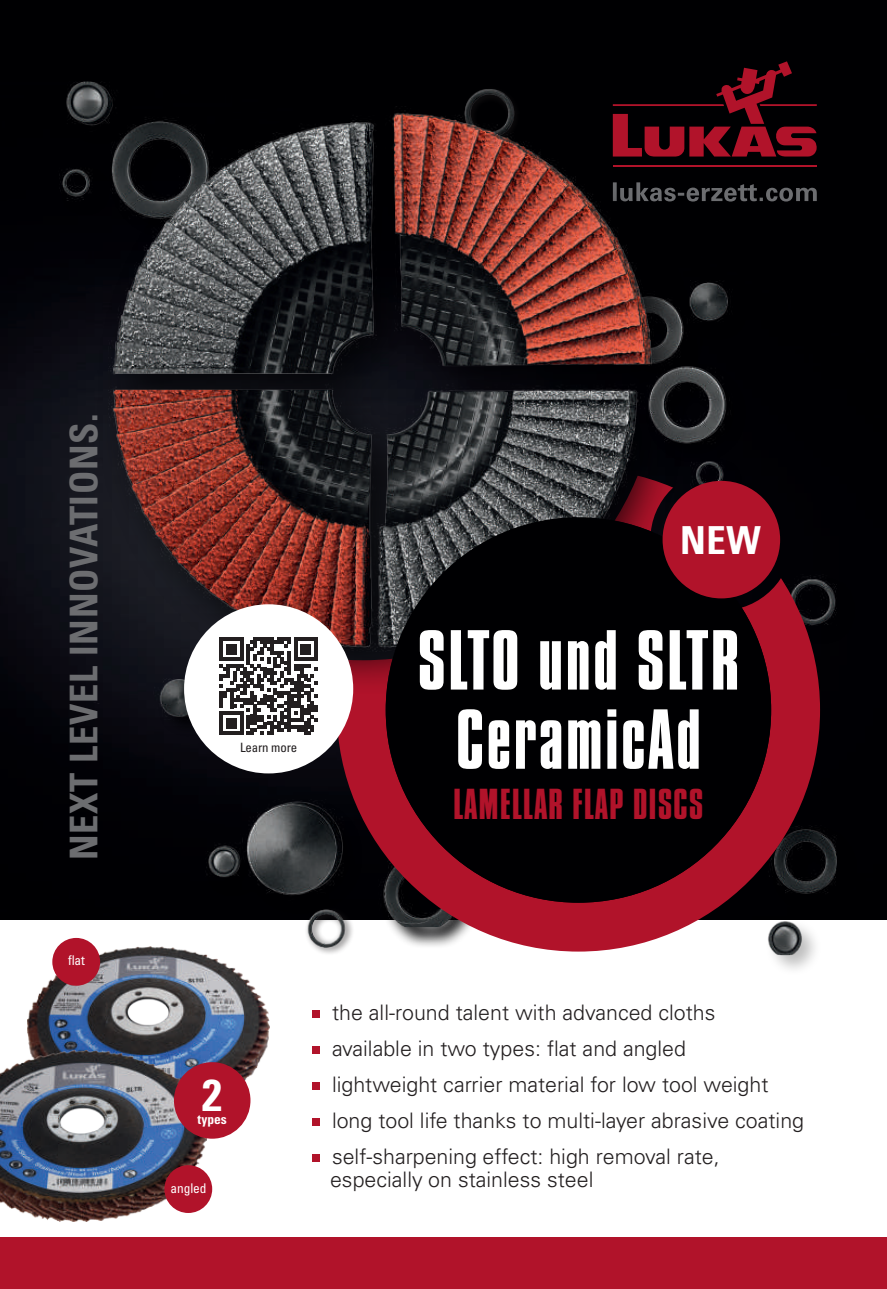
<style>
.page{position:relative;width:887px;height:1289px;background:#fff}
.page>*{position:absolute;margin:0;border:0;box-sizing:border-box;transform-origin:0 0}
.t1{font:89.1px/79.2px "Compacta Std";letter-spacing:.02em;color:#fff;text-align:center}
.t2{font:45.45px "Compacta Std";letter-spacing:.02em;color:#b1132a}
.t3{font:700 condensed 44.55px "Univers LT Pro";color:#fff}
.t4{font:700 condensed 38.48px "Univers LT Std";color:#fff}
.t5{font:700 condensed 38.25px "Univers LT Std";letter-spacing:.02em;color:#6c6d70}
.t6{font:300 21.38px/36px "Univers LT Pro 45";color:#231f20}
.t7{font:700 condensed 13.5px "Univers LT Pro";color:#fff}
.t8{font:condensed 13.28px "Univers LT Std";letter-spacing:-.01em;color:#fff}
.t9{font:condensed 12.83px "Univers LT Pro";letter-spacing:-.01em;color:#231f20}
</style>
<div class="page">
<img style="left:0;top:0;width:887px;height:920px">
<img style="left:446px;top:75px;width:69px;height:3px">
<svg style="left:612px;top:61px;width:204px;height:17px;background:#110105"></svg>
<div style="left:60px;top:78px;width:797px;height:870px;background:#000002"></div>
<img style="left:59px;top:81px;width:777px;height:846px">
<div style="left:396px;top:917px;width:425px;height:59px;background:#fff"></div>
<div style="left:59px;top:920px;width:768px;height:35px;background:#fff"></div>
<svg style="left:337px;top:468px;width:483px;height:483px;fill:#b1132a"></svg>
<div style="left:95px;top:95px;width:606px;height:601px;background:#000002;opacity:.77"></div>
<img style="left:108px;top:107px;width:545px;height:544px">
<div style="left:0;top:1237px;width:887px;height:51px;background:#b1132a"></div>
<div style="left:385px;top:517px;width:386px;height:385px;background:#000002;border-radius:50%"></div>
<div style="left:667px;top:485px;width:108px;height:109px;background:#b1132a;border-radius:50%"></div>
<div style="left:662px;top:481px;width:118px;height:117px;border:9px solid #b1132a;border-radius:50%"></div>
<div style="left:313px;top:1010px;width:7px;height:7px;background:#b1132a"></div>
<div style="left:313px;top:1046px;width:7px;height:7px;background:#b1132a"></div>
<div style="left:313px;top:1082px;width:7px;height:7px;background:#b1132a"></div>
<div style="left:313px;top:1118px;width:7px;height:7px;background:#b1132a"></div>
<div style="left:313px;top:1154px;width:7px;height:7px;background:#b1132a"></div>
<div style="left:304px;top:905px;width:51px;height:50px;background:#231f20;opacity:.75"></div>
<img style="left:293px;top:898px;width:54px;height:56px">
<div style="left:184px;top:604px;width:169px;height:169px;background:#fff;border-radius:50%"></div>
<svg style="left:220px;top:637px;width:97px;height:98px"></svg>
<img style="left:27px;top:946px;width:242px;height:168px">
<img style="left:0;top:1050px;width:206px;height:171px">
<div style="left:174px;top:1062px;width:76px;height:76px;background:#b1132a;border-radius:50%"></div>
<div style="left:164px;top:1165px;width:48px;height:47px;background:#b1132a;border-radius:50%"></div>
<div style="left:52px;top:937px;width:48px;height:48px;background:#b1132a;border-radius:50%"></div>
<h3 class="t5" style="left:60px;top:860px;width:448px;rotate:-90deg">NEXT LEVEL INNOVATIONS.</h3>
<p class="t8" style="left:68px;top:952px;width:18px">flat</p>
<p class="t9" style="left:240px;top:739px;width:59px">Learn more</p>
<h3 class="t4" style="left:680px;top:516px;width:82px">NEW</h3>
<h1 class="t1" style="left:417px;top:621px;width:324px">SLTO und SLTR<br>CeramicAd</h1>
<h2 class="t2" style="left:453px;top:779px;width:252px">LAMELLAR FLAP DISCS</h2>
<h3 class="t3" style="left:202px;top:1067px;width:21px">2</h3>
<p class="t7" style="left:197px;top:1110px;width:31px">types</p>
<p class="t8" style="left:171px;top:1179px;width:37px">angled</p>
<p class="t6" style="left:332px;top:993px;width:473px">the all-round talent with advanced cloths<br>available in two types: flat and angled<br>lightweight carrier material for low tool weight long tool life thanks to multi-layer abrasive coating self-sharpening effect: high removal rate,</p>
<p class="t6" style="left:330px;top:1161px;width:265px">especially on stainless steel</p>
</div>
